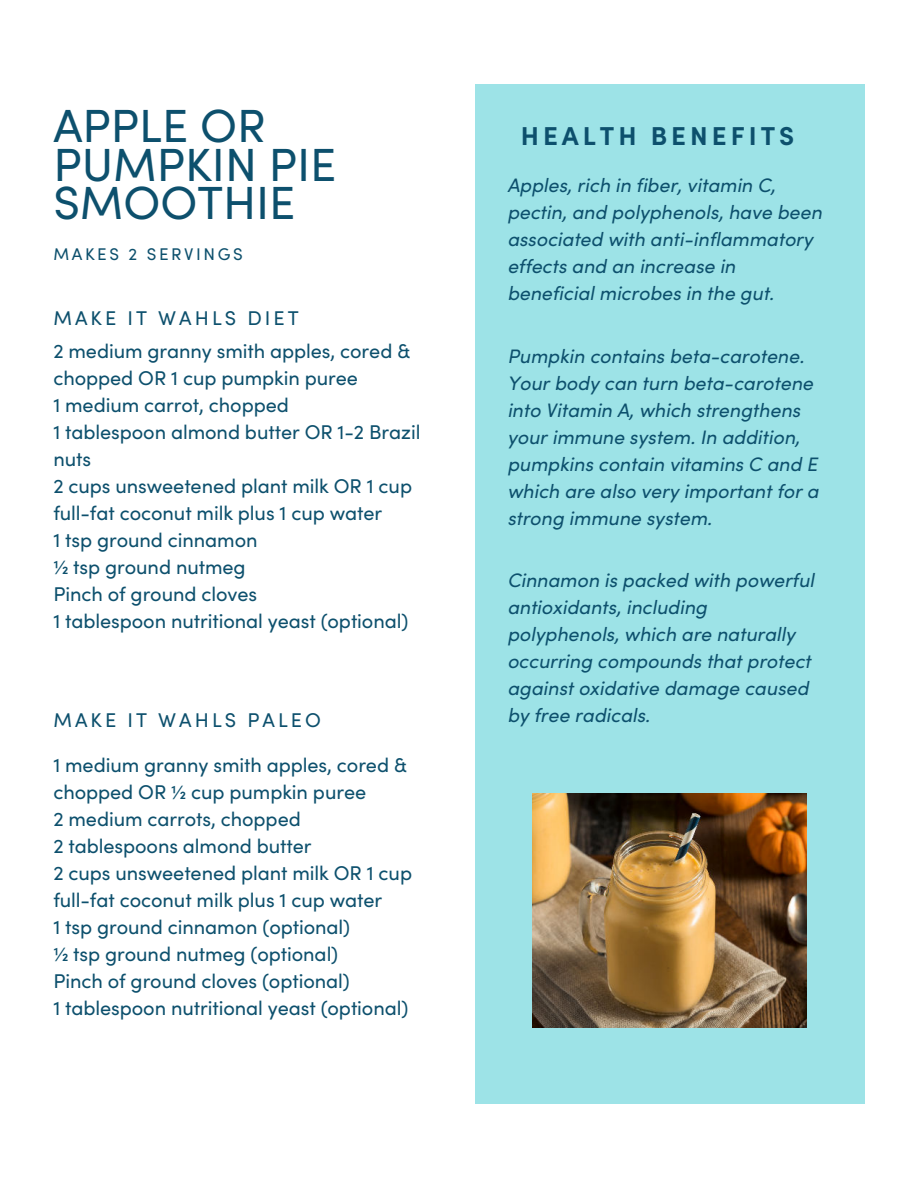
<style>
.page{position:relative;width:918px;height:1188px;background:#fff}
.page>*{position:absolute;margin:0;border:0;box-sizing:border-box;transform-origin:0 0}
.t1{font:46.5px/38.2px "Sofia Pro";color:#0d506d}
.t2{font:700 25.95px "Sofia Pro";letter-spacing:.155em;color:#0d506d}
.t3{font:19.95px/27px "Sofia Pro";letter-spacing:-.005em;color:#0d506d}
.t4{font:19.95px "Sofia Pro";letter-spacing:.155em;color:#0d506d}
.t5{font:italic 19.5px/27px "Sofia Pro";color:#0d506d}
.t6{font:16.95px "Sofia Pro";letter-spacing:.155em;color:#0d506d}
</style>
<div class="page">
<div style="left:475px;top:84px;width:390px;height:1019px;background:#9de3e7"></div>
<img style="left:532px;top:793px;width:275px;height:234px">
<h1 class="t1" style="left:53px;top:105px;width:285px">APPLE OR<br>PUMPKIN PIE<br>SMOOTHIE</h1>
<p class="t6" style="left:53px;top:241px;width:191px">MAKES 2 SERVINGS</p>
<p class="t4" style="left:53px;top:303px;width:247px">MAKE IT WAHLS DIET</p>
<p class="t3" style="left:53px;top:337px;width:369px">2 medium granny smith apples, cored &amp; chopped OR 1 cup pumpkin puree<br>1 medium carrot, chopped<br>1 tablespoon almond butter OR 1-2 Brazil nuts<br>2 cups unsweetened plant milk OR 1 cup full-fat coconut milk plus 1 cup water<br>1 tsp ground cinnamon<br>½ tsp ground nutmeg<br>Pinch of ground cloves<br>1 tablespoon nutritional yeast (optional)</p>
<p class="t4" style="left:53px;top:705px;width:269px">MAKE IT WAHLS PALEO</p>
<p class="t3" style="left:53px;top:751px;width:360px">1 medium granny smith apples, cored &amp; chopped OR ½ cup pumpkin puree<br>2 medium carrots, chopped<br>2 tablespoons almond butter<br>2 cups unsweetened plant milk OR 1 cup full-fat coconut milk plus 1 cup water<br>1 tsp ground cinnamon (optional)<br>½ tsp ground nutmeg (optional)<br>Pinch of ground cloves (optional)<br>1 tablespoon nutritional yeast (optional)</p>
<h2 class="t2" style="left:521px;top:116px;width:275px">HEALTH BENEFITS</h2>
<p class="t5" style="left:507px;top:171px;width:316px">Apples, rich in fiber, vitamin C, pectin, and polyphenols, have been associated with anti-inflammatory effects and an increase in beneficial microbes in the gut.</p>
<p class="t5" style="left:507px;top:341px;width:313px">Pumpkin contains beta-carotene.<br>Your body can turn beta-carotene into Vitamin A, which strengthens your immune system. In addition, pumpkins contain vitamins C and E which are also very important for a strong immune system.</p>
<p class="t5" style="left:507px;top:566px;width:308px">Cinnamon is packed with powerful antioxidants, including polyphenols, which are naturally occurring compounds that protect against oxidative damage caused by free radicals.</p>
</div>
